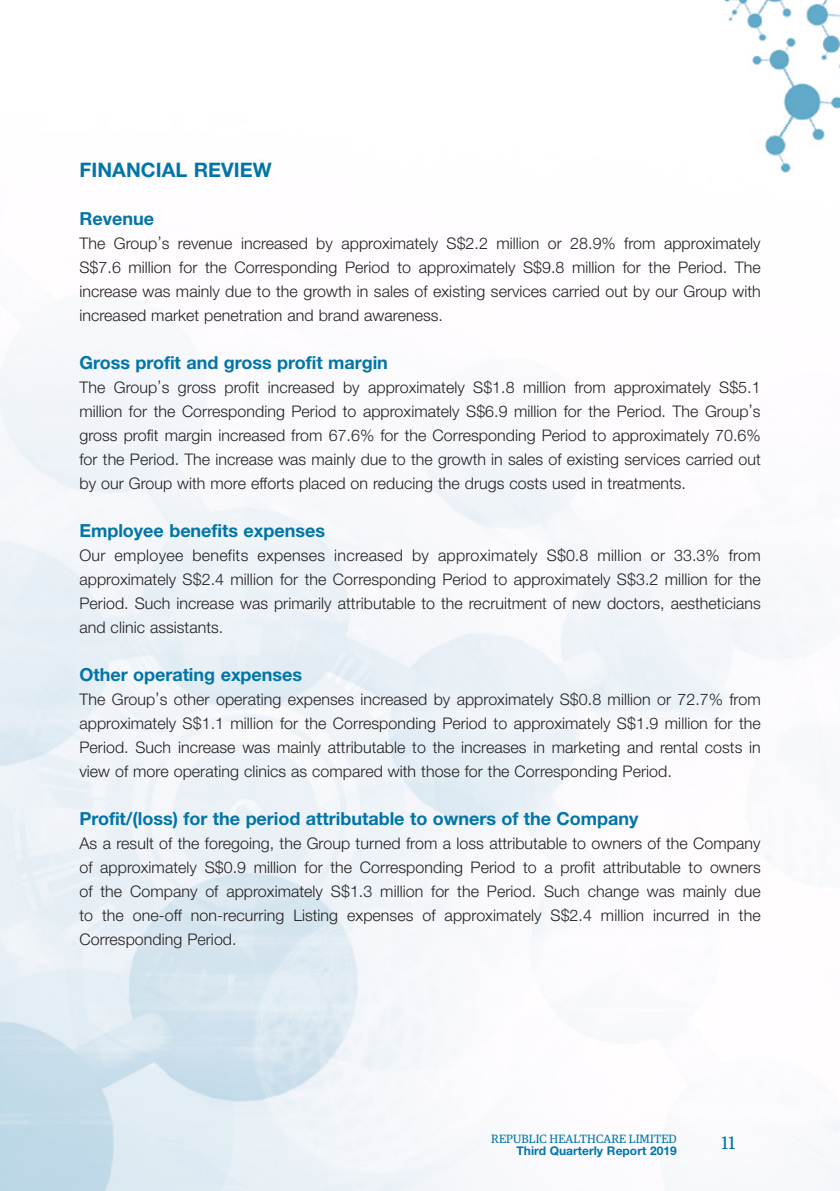
<style>
.page{position:relative;width:840px;height:1191px;background:#fff}
.page>*{position:absolute;margin:0;border:0;box-sizing:border-box;transform-origin:0 0}
.Heading_1{font:700 20px "Helvetica Neue LT Std";letter-spacing:.005em;color:#0075a7}
.Heading_2{font:700 18px "Helvetica Neue LT Std";color:#0075a7}
.t1{font:18px "Guardian Egyp";color:#0075a7}
.Body_Text{font:300 16px/24px "Helvetica Neue LT Std";letter-spacing:.005em;color:#231f20;text-align:justify}
.t2{font:12px "Guardian Egyp";letter-spacing:.015em;color:#0075a7}
.t3{font:700 12px "Helvetica Neue LT Std";letter-spacing:.005em;color:#0075a7}
</style>
<div class="page">
<img style="left:0;top:0;width:839px;height:1191px">
<p class="Heading_1" style="left:79px;top:157px;width:194px">FINANCIAL REVIEW</p>
<p class="Heading_2" style="left:79px;top:207px;width:76px">Revenue</p>
<p class="Body_Text" style="left:79px;top:231px;width:682px">The Group’s revenue increased by approximately S$2.2 million or 28.9% from approximately S$7.6 million for the Corresponding Period to approximately S$9.8 million for the Period. The increase was mainly due to the growth in sales of existing services carried out by our Group with increased market penetration and brand awareness.</p>
<p class="Heading_2" style="left:79px;top:351px;width:310px">Gross profit and gross profit margin</p>
<p class="Body_Text" style="left:79px;top:375px;width:682px">The Group’s gross profit increased by approximately S$1.8 million from approximately S$5.1 million for the Corresponding Period to approximately S$6.9 million for the Period. The Group’s gross profit margin increased from 67.6% for the Corresponding Period to approximately 70.6% for the Period. The increase was mainly due to the growth in sales of existing services carried out by our Group with more efforts placed on reducing the drugs costs used in treatments.</p>
<p class="Heading_2" style="left:79px;top:519px;width:247px">Employee benefits expenses</p>
<p class="Body_Text" style="left:79px;top:543px;width:682px">Our employee benefits expenses increased by approximately S$0.8 million or 33.3% from approximately S$2.4 million for the Corresponding Period to approximately S$3.2 million for the Period. Such increase was primarily attributable to the recruitment of new doctors, aestheticians and clinic assistants.</p>
<p class="Heading_2" style="left:79px;top:663px;width:224px">Other operating expenses</p>
<p class="Body_Text" style="left:79px;top:687px;width:682px">The Group’s other operating expenses increased by approximately S$0.8 million or 72.7% from approximately S$1.1 million for the Corresponding Period to approximately S$1.9 million for the Period. Such increase was mainly attributable to the increases in marketing and rental costs in view of more operating clinics as compared with those for the Corresponding Period.</p>
<p class="Heading_2" style="left:79px;top:807px;width:560px">Profit/(loss) for the period attributable to owners of the Company</p>
<p class="Body_Text" style="left:79px;top:831px;width:682px">As a result of the foregoing, the Group turned from a loss attributable to owners of the Company of approximately S$0.9 million for the Corresponding Period to a profit attributable to owners of the Company of approximately S$1.3 million for the Period. Such change was mainly due to the one-off non-recurring Listing expenses of approximately S$2.4 million incurred in the Corresponding Period.</p>
<p class="t2" style="left:491px;top:1130px;width:187px">REPUBLIC HEALTHCARE LIMITED</p>
<p class="t3" style="left:516px;top:1143px;width:162px">Third Quarterly Report 2019</p>
<p class="t1" style="left:721px;top:1130px;width:15px">11</p>
</div>
